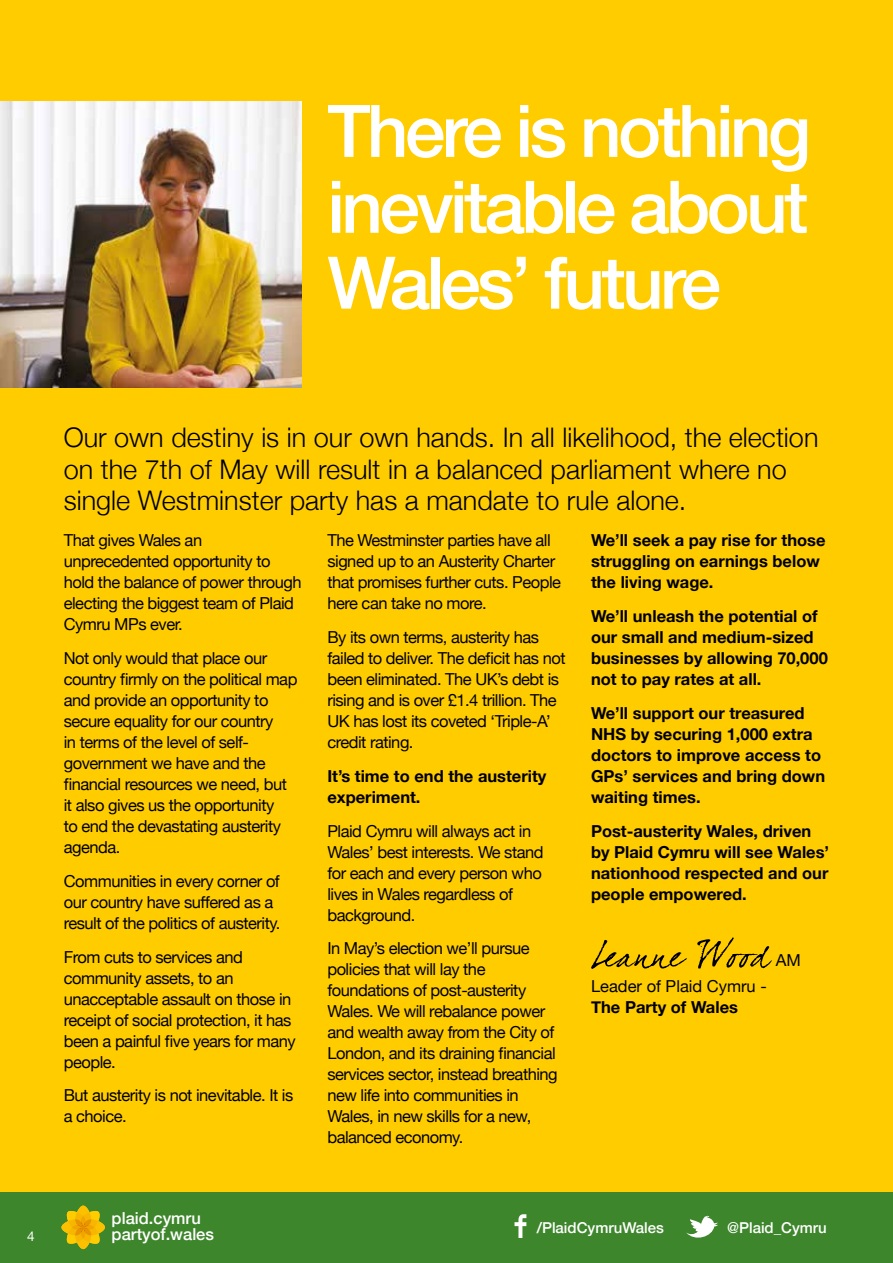
<style>
.page{position:relative;width:893px;height:1263px;background:#fff}
.page>*{position:absolute;margin:0;border:0;box-sizing:border-box;transform-origin:0 0}
.t1{font:500 72.6px/75.9px "Helvetica Neue";letter-spacing:-.05em;color:#fff;text-align:justify}
.t2{font:300 27px/31.5px "Helvetica Neue";color:#000}
.t3{font:16.5px/21px "Helvetica Neue";letter-spacing:-.03em;color:#000}
.t4{font:700 16.5px/21px "Helvetica Neue";color:#000}
.t5{font:500 16.5px/16.5px "Helvetica Neue";color:#fff}
.t6{font:16.5px "Helvetica Neue";color:#000}
.t7{font:500 15px "Helvetica Neue";color:#fff}
.t8{font:13.5px "Helvetica Neue";color:#fff}
</style>
<div class="page">
<div style="left:0;top:1191px;width:893px;height:72px;background:#3e862c"></div>
<svg style="left:61px;top:1205px;width:44px;height:44px"></svg>
<svg style="left:514px;top:1214px;width:12px;height:24px"></svg>
<svg style="left:686px;top:1216px;width:32px;height:22px"></svg>
<div style="left:0;top:0;width:893px;height:1191px;background:#fc0"></div>
<img style="left:0;top:101px;width:302px;height:287px">
<svg style="left:591px;top:937px;width:181px;height:32px"></svg>
<h1 class="t1" style="left:327px;top:87px;width:485px">There is nothing inevitable about Wales’ future</h1>
<p class="t8" style="left:27px;top:1226px;width:9px">4</p>
<h2 class="t2" style="left:64px;top:420px;width:756px">Our own destiny is in our own hands. In all likelihood, the election on the 7th of May will result in a balanced parliament where no single Westminster party has a mandate to rule alone.</h2>
<p class="t3" style="left:64px;top:531px;width:239px">That gives Wales an unprecedented opportunity to hold the balance of power through electing the biggest team of Plaid<br>Cymru MPs ever.</p>
<p class="t3" style="left:64px;top:648px;width:235px">Not only would that place our country firmly on the political map and provide an opportunity to secure equality for our country<br>in terms of the level of self&shy;government we have and the financial resources we need, but it also gives us the opportunity<br>to end the devastating austerity agenda.</p>
<p class="t3" style="left:64px;top:871px;width:218px">Communities in every corner of our country have suffered as a result of the politics of austerity.</p>
<p class="t3" style="left:64px;top:947px;width:234px">From cuts to services and community assets, to an unacceptable assault on those in receipt of social protection, it has been a painful five years for many people.</p>
<p class="t3" style="left:64px;top:1086px;width:231px">But austerity is not inevitable. It is a choice.</p>
<p class="t3" style="left:327px;top:531px;width:235px">The Westminster parties have all signed up to an Austerity Charter that promises further cuts. People here can take no more.</p>
<p class="t3" style="left:327px;top:628px;width:240px">By its own terms, austerity has failed to deliver. The deficit has not been eliminated. The UK’s debt is rising and is over £1.4 trillion. The<br>UK has lost its coveted ‘Triple-A’ credit rating.</p>
<p class="t4" style="left:327px;top:766px;width:221px">It’s time to end the austerity experiment.</p>
<p class="t3" style="left:327px;top:821px;width:218px">Plaid Cymru will always act in<br>Wales’ best interests. We stand for each and every person who lives in Wales regardless of background.</p>
<p class="t3" style="left:327px;top:939px;width:232px">In May’s election we’ll pursue policies that will lay the foundations of post-austerity<br>Wales. We will rebalance power and wealth away from the City of<br>London, and its draining financial services sector, instead breathing new life into communities in<br>Wales, in new skills for a new, balanced economy.</p>
<p class="t4" style="left:591px;top:530px;width:236px">We’ll seek a pay rise for those struggling on earnings below the living wage.</p>
<p class="t4" style="left:591px;top:606px;width:238px">We’ll unleash the potential of our small and medium-sized businesses by allowing 70,000 not to pay rates at all.</p>
<p class="t4" style="left:591px;top:703px;width:236px">We’ll support our treasured<br>NHS by securing 1,000 extra doctors to improve access to<br>GPs’ services and bring down waiting times.</p>
<p class="t4" style="left:591px;top:821px;width:240px">Post-austerity Wales, driven by Plaid Cymru will see Wales’ nationhood respected and our people empowered.</p>
<p class="t3" style="left:776px;top:951px;width:27px">AM</p>
<p class="t6" style="left:591px;top:974px;width:177px">Leader of Plaid Cymru -</p>
<p class="t4" style="left:591px;top:997px;width:148px">The Party of Wales</p>
<p class="t5" style="left:112px;top:1208px;width:104px">plaid.cymru partyof.wales</p>
<p class="t7" style="left:537px;top:1216px;width:129px">/PlaidCymruWales</p>
<p class="t7" style="left:727px;top:1216px;width:101px">@Plaid_Cymru</p>
</div>
